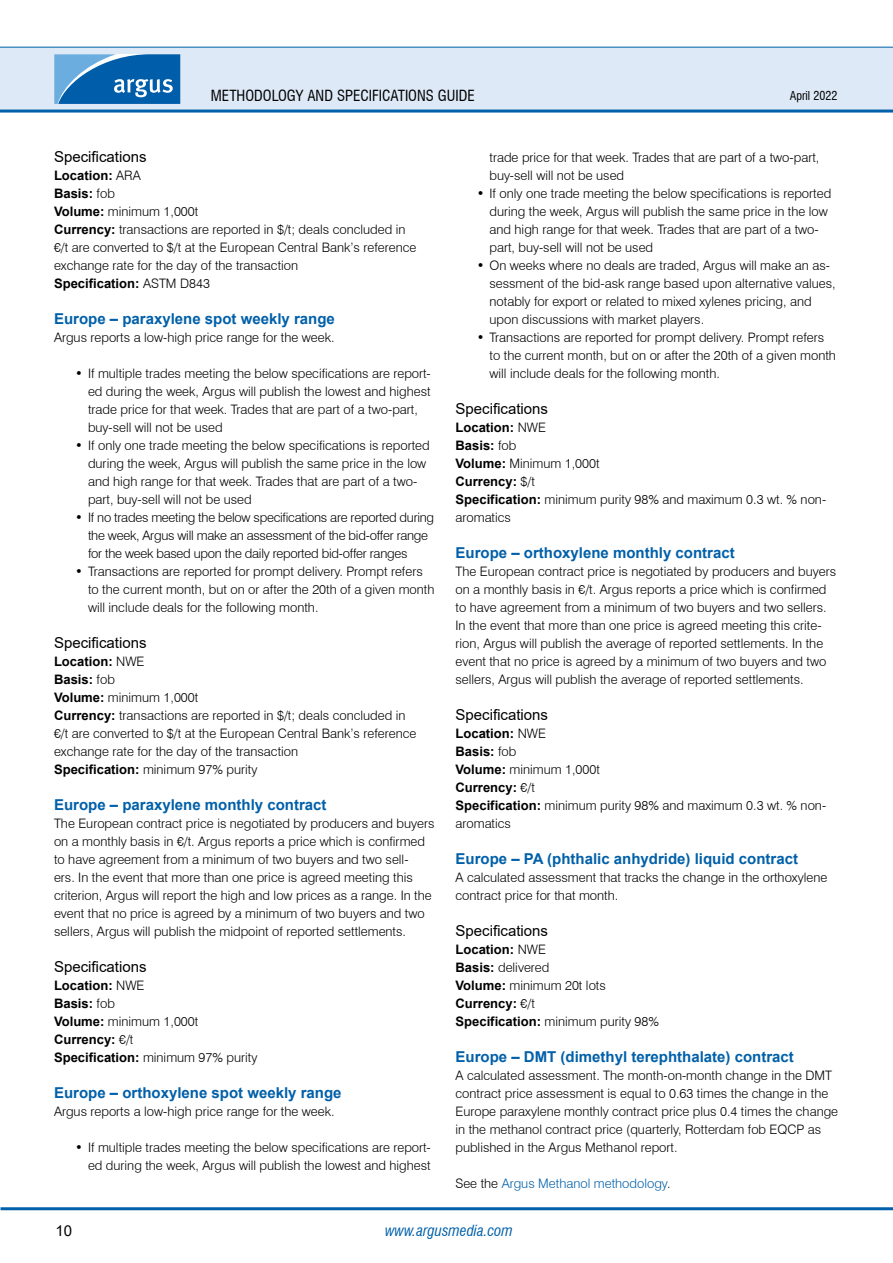
<style>
.page{position:relative;width:893px;height:1263px;background:#fff}
.page>*{position:absolute;margin:0;border:0;box-sizing:border-box;transform-origin:0 0}
.t1{font:700 15px "Arial";color:#0060a9}
.t2{font:15px "Arial";color:#000}
.t3{font:condensed 15px "Swiss 721 BT";color:#000}
.t4{font:italic condensed 15px "Swiss 721 BT";color:#0060a9}
.t5{font:300 13.05px/18px "Swiss 721 BT";color:#000}
.t6{font:700 13.05px/18px "Arial";color:#000}
.t7{font:300 13.05px/18px "Swiss 721 BT";letter-spacing:-.02em;color:#000}
.t8{font:300 13.05px "Swiss 721 BT";color:#0060a9}
.t9{font:condensed 12px "Swiss 721 BT";color:#000}
.s1{font-family:"Swiss 721 BT";font-weight:300}
.s2{font-family:"Arial";font-weight:700}
.s3{color:#000}
</style>
<div class="page">
<div style="left:0;top:47px;width:893px;height:64px;background:#dee9f7"></div>
<hr style="left:0;top:110px;width:893px;height:3px;background:#0060a9">
<hr style="left:0;top:47px;width:893px;height:1px;background:#0060a9">
<hr style="left:1px;top:1207px;width:892px;height:3px;background:#0060a9">
<svg style="left:54px;top:54px;width:126px;height:50px;background:#317ebd"></svg>
<p class="t3" style="left:211px;top:86px;width:265px">METHODOLOGY AND SPECIFICATIONS GUIDE</p>
<p class="t9" style="left:790px;top:88px;width:49px">APRIL 2022</p>
<p class="t2" style="left:54px;top:146px;width:94px">Specifications</p>
<p class="t6" style="left:54px;top:167px;width:88px">Location: <span class="s1">ARA<br></span>Basis: <span class="s1">fob</span></p>
<p class="t5" style="left:54px;top:202px;width:364px"><span class="s2">Volume:</span> minimum 1,000t<br><span class="s2">Currency:</span> transactions are reported in $/t; deals concluded in €/t are converted to $/t at the European Central Bank’s reference exchange rate for the day of the transaction</p>
<p class="t6" style="left:54px;top:275px;width:157px">Specification: <span class="s1">ASTM D843</span></p>
<p class="t1" style="left:54px;top:308px;width:282px">Europe – paraxylene spot weekly range</p>
<p class="t5" style="left:54px;top:328px;width:282px">Argus reports a low-high price range for the week.</p>
<p class="t5" style="left:88px;top:364px;width:344px;text-indent:-13px">• If multiple trades meeting the below specifications are report&shy;ed during the week, Argus will publish the lowest and highest trade price for that week. Trades that are part of a two-part, buy-sell will not be used</p>
<p class="t5" style="left:88px;top:436px;width:343px;text-indent:-13px">• If only one trade meeting the below specifications is reported during the week, Argus will publish the same price in the low and high range for that week. Trades that are part of a two&shy;part, buy-sell will not be used</p>
<p class="t7" style="left:88px;top:508px;width:348px;text-indent:-13px">• If no trades meeting the below specifications are reported during the week, Argus will make an assessment of the bid-offer range for the week based upon the daily reported bid-offer ranges</p>
<p class="t5" style="left:88px;top:562px;width:348px;text-indent:-13px">• Transactions are reported for prompt delivery. Prompt refers to the current month, but on or after the 20th of a given month will include deals for the following month.</p>
<p class="t2" style="left:54px;top:632px;width:94px">Specifications</p>
<p class="t6" style="left:54px;top:653px;width:92px">Location: <span class="s1">NWE<br></span>Basis: <span class="s1">fob</span></p>
<p class="t5" style="left:54px;top:688px;width:364px"><span class="s2">Volume:</span> minimum 1,000t<br><span class="s2">Currency:</span> transactions are reported in $/t; deals concluded in €/t are converted to $/t at the European Central Bank’s reference exchange rate for the day of the transaction<br><span class="s2">Specification:</span> minimum 97% purity</p>
<p class="t1" style="left:54px;top:794px;width:274px">Europe – paraxylene monthly contract</p>
<p class="t5" style="left:54px;top:814px;width:382px">The European contract price is negotiated by producers and buyers on a monthly basis in €/t. Argus reports a price which is confirmed to have agreement from a minimum of two buyers and two sell-<br>ers. In the event that more than one price is agreed meeting this criterion, Argus will report the high and low prices as a range. In the event that no price is agreed by a minimum of two buyers and two sellers, Argus will publish the midpoint of reported settlements.</p>
<p class="t2" style="left:54px;top:956px;width:94px">Specifications</p>
<p class="t6" style="left:54px;top:977px;width:92px">Location: <span class="s1">NWE<br></span>Basis: <span class="s1">fob</span></p>
<p class="t5" style="left:54px;top:1012px;width:146px"><span class="s2">Volume:</span> minimum 1,000t</p>
<p class="t6" style="left:54px;top:1031px;width:81px">Currency: <span class="s1">€/t</span></p>
<p class="t5" style="left:54px;top:1048px;width:205px"><span class="s2">Specification:</span> minimum 97% purity</p>
<p class="t1" style="left:54px;top:1082px;width:289px">Europe – orthoxylene spot weekly range</p>
<p class="t5" style="left:54px;top:1102px;width:282px">Argus reports a low-high price range for the week.</p>
<p class="t5" style="left:75px;top:1138px;width:357px;text-align:right">• If multiple trades meeting the below specifications are report&shy;ed during the week, Argus will publish the lowest and highest</p>
<p class="t5" style="left:489px;top:148px;width:331px">trade price for that week. Trades that are part of a two-part, buy-sell will not be used</p>
<p class="t5" style="left:489px;top:184px;width:343px;text-indent:-13px">• If only one trade meeting the below specifications is reported during the week, Argus will publish the same price in the low and high range for that week. Trades that are part of a two&shy;part, buy-sell will not be used</p>
<p class="t5" style="left:489px;top:256px;width:348px;text-indent:-13px">• On weeks where no deals are traded, Argus will make an as&shy;sessment of the bid-ask range based upon alternative values, notably for export or related to mixed xylenes pricing, and upon discussions with market players.</p>
<p class="t5" style="left:489px;top:328px;width:348px;text-indent:-13px">• Transactions are reported for prompt delivery. Prompt refers to the current month, but on or after the 20th of a given month will include deals for the following month.</p>
<p class="t2" style="left:455px;top:398px;width:94px">Specifications</p>
<p class="t6" style="left:455px;top:419px;width:92px">Location: <span class="s1">NWE<br></span>Basis: <span class="s1">fob</span></p>
<p class="t5" style="left:455px;top:454px;width:146px"><span class="s2">Volume:</span> Minimum 1,000t</p>
<p class="t6" style="left:455px;top:473px;width:81px">Currency: <span class="s1">$/t</span></p>
<p class="t5" style="left:455px;top:490px;width:372px"><span class="s2">Specification:</span> minimum purity 98% and maximum 0.3 wt. % non&shy;aromatics</p>
<p class="t1" style="left:455px;top:542px;width:281px">Europe – orthoxylene monthly contract</p>
<p class="t5" style="left:455px;top:562px;width:382px">The European contract price is negotiated by producers and buyers on a monthly basis in €/t. Argus reports a price which is confirmed to have agreement from a minimum of two buyers and two sellers.<br>In the event that more than one price is agreed meeting this crite&shy;rion, Argus will publish the average of reported settlements. In the event that no price is agreed by a minimum of two buyers and two sellers, Argus will publish the average of reported settlements.</p>
<p class="t2" style="left:455px;top:704px;width:94px">Specifications</p>
<p class="t6" style="left:455px;top:725px;width:92px">Location: <span class="s1">NWE<br></span>Basis: <span class="s1">fob</span></p>
<p class="t5" style="left:455px;top:760px;width:146px"><span class="s2">Volume:</span> minimum 1,000t</p>
<p class="t6" style="left:455px;top:779px;width:81px">Currency: <span class="s1">€/t</span></p>
<p class="t5" style="left:455px;top:796px;width:372px"><span class="s2">Specification:</span> minimum purity 98% and maximum 0.3 wt. % non&shy;aromatics</p>
<p class="t1" style="left:455px;top:848px;width:344px">Europe – PA (phthalic anhydride) liquid contract</p>
<p class="t5" style="left:455px;top:868px;width:373px">A calculated assessment that tracks the change in the orthoxylene contract price for that month.</p>
<p class="t2" style="left:455px;top:920px;width:94px">Specifications</p>
<p class="t6" style="left:455px;top:941px;width:92px">Location: <span class="s1">NWE</span></p>
<p class="t5" style="left:455px;top:958px;width:152px"><span class="s2">Basis:</span> delivered<br><span class="s2">Volume:</span> minimum 20t lots</p>
<p class="t6" style="left:455px;top:995px;width:81px">Currency: <span class="s1">€/t</span></p>
<p class="t5" style="left:455px;top:1012px;width:205px"><span class="s2">Specification:</span> minimum purity 98%</p>
<p class="t1" style="left:455px;top:1046px;width:340px">Europe – DMT (dimethyl terephthalate) contract</p>
<p class="t5" style="left:455px;top:1066px;width:384px">A calculated assessment. The month-on-month change in the DMT contract price assessment is equal to 0.63 times the change in the Europe paraxylene monthly contract price plus 0.4 times the change in the methanol contract price (quarterly, Rotterdam fob EQCP as published in the Argus Methanol report.</p>
<p class="t8" style="left:455px;top:1175px;width:216px"><span class="s3">See the</span> Argus Methanol methodology<span class="s3">.</span></p>
<p class="t2" style="left:55px;top:1220px;width:18px">10</p>
<p class="t4" style="left:385px;top:1221px;width:129px">www.argusmedia.com</p>
</div>
